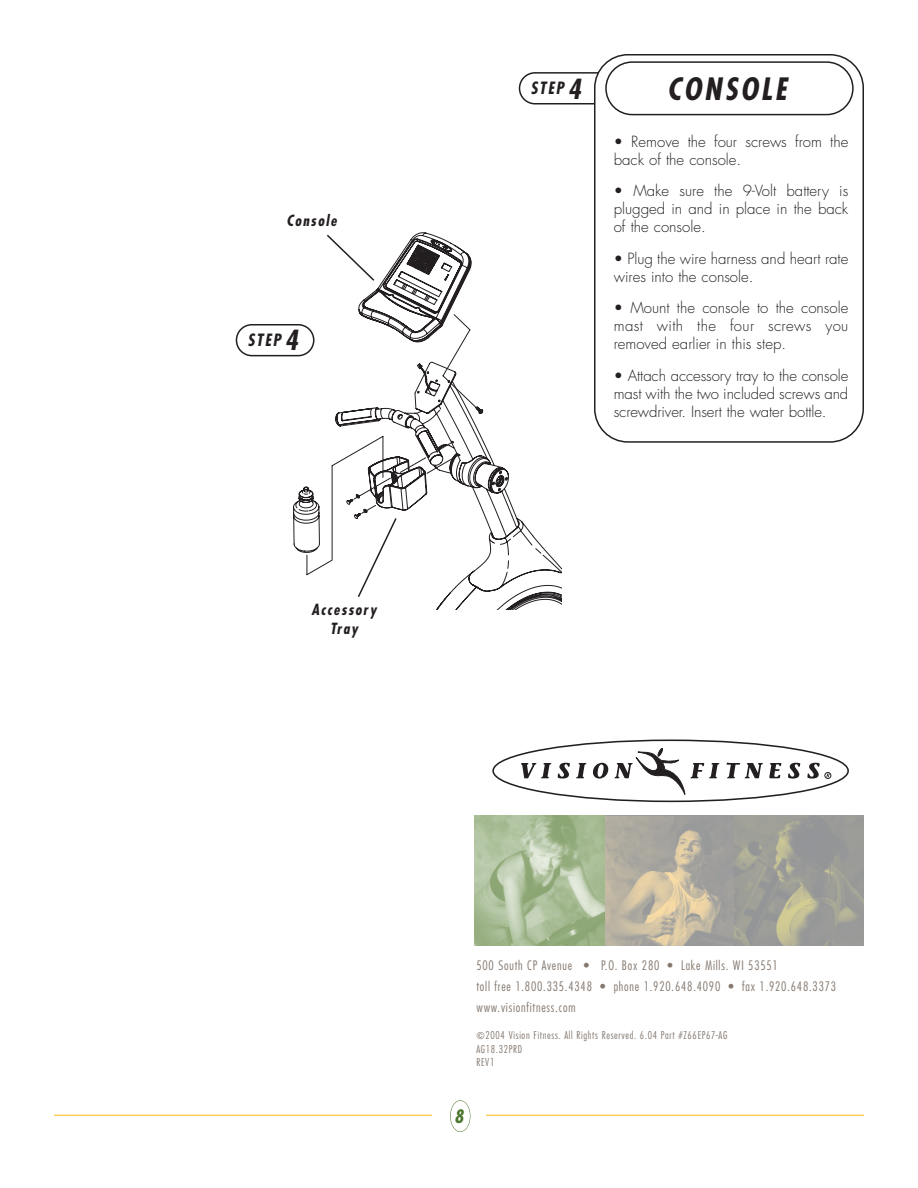
<style>
.page{position:relative;width:918px;height:1188px;background:#fff}
.page>*{position:absolute;margin:0;border:0;box-sizing:border-box;transform-origin:0 0}
.t1{font:italic 700 condensed 30px "Futura";color:#231f20}
.t2{font:italic 700 condensed 18px "Futura";color:#4c762c}
.t3{font:italic 700 condensed 16.5px "Futura";color:#231f20}
.t4{font:300 15px/18px "Futura";color:#231f20;text-align:justify}
.t5{font:italic 700 condensed 15px/19px "Futura";color:#231f20;text-align:center}
.t6{font:300 condensed 12.75px/21px "Futura";letter-spacing:.06em;color:#84786f}
.t7{font:300 condensed 10.5px/13.5px "Futura";letter-spacing:.06em;color:#84786f}
.s1{font-size:27px}
</style>
<div class="page">
<hr style="left:54px;top:1115px;width:378px;height:1px;background:#fcb914">
<hr style="left:486px;top:1115px;width:378px;height:1px;background:#fcb914">
<img style="left:475px;top:816px;width:259px;height:129px">
<svg style="left:734px;top:816px;width:130px;height:129px;background:#9f9f97"></svg>
<div style="left:450px;top:1100px;width:20px;height:32px;border:1px solid #4c762c;border-radius:50%"></div>
<svg style="left:492px;top:739px;width:357px;height:64px"></svg>
<svg style="left:293px;top:232px;width:179px;height:224px"></svg>
<svg style="left:594px;top:54px;width:270px;height:389px"></svg>
<svg style="left:519px;top:61px;width:335px;height:54px"></svg>
<svg style="left:236px;top:324px;width:78px;height:32px"></svg>
<svg style="left:293px;top:456px;width:269px;height:153px"></svg>
<svg style="left:325px;top:233px;width:51px;height:49px"></svg>
<p class="t5" style="left:287px;top:213px;width:54px">Console</p>
<p class="t3" style="left:247px;top:333px;width:57px">STEP <span class="s1">4</span></p>
<p class="t5" style="left:312px;top:602px;width:69px">Accessory<br>Tray</p>
<p class="t3" style="left:530px;top:81px;width:57px">STEP <span class="s1">4</span></p>
<h1 class="t1" style="left:667px;top:76px;width:126px">CONSOLE</h1>
<p class="t4" style="left:614px;top:133px;width:236px">• Remove the four screws from the back of the console.</p>
<p class="t4" style="left:614px;top:183px;width:236px">• Make sure the 9-Volt battery is plugged in and in place in the back of the console.</p>
<p class="t4" style="left:614px;top:250px;width:236px">• Plug the wire harness and heart rate wires into the console.</p>
<p class="t4" style="left:614px;top:300px;width:236px">• Mount the console to the console mast with the four screws you removed earlier in this step.</p>
<p class="t4" style="left:614px;top:367px;width:236px">• Attach accessory tray to the console mast with the two included screws and screwdriver. Insert the water bottle.</p>
<p class="t6" style="left:476px;top:956px;width:361px">500 South CP Avenue • P.O. Box 280 • Lake Mills. WI 53551<br>toll free 1.800.335.4348 • phone 1.920.648.4090 • fax 1.920.648.3373 www.visionfitness.com</p>
<p class="t7" style="left:476px;top:1029px;width:252px;text-indent:9px">2004 Vision Fitness. All Rights Reserved. 6.04 Part #Z66EP67-AG<br>AG18.32PRD<br>REV1</p>
<p class="t2" style="left:455px;top:1108px;width:13px">8</p>
</div>
